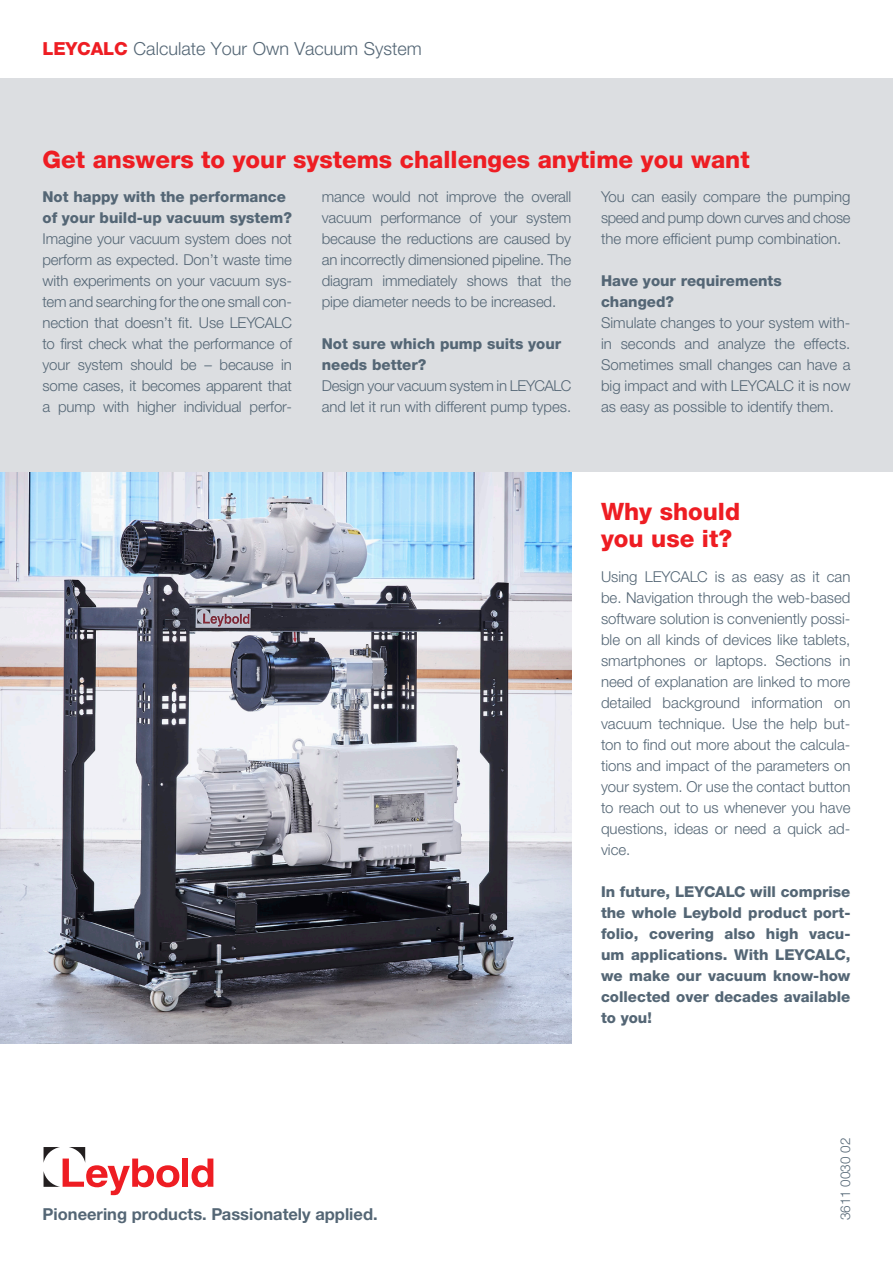
<style>
.page{position:relative;width:893px;height:1263px;background:#fff}
.page>*{position:absolute;margin:0;border:0;box-sizing:border-box;transform-origin:0 0}
.t1{font:800 24px/27px "Helvetica Neue LTW1 G";color:#ee1d23}
.Introtext_Headline{font:300 18px "Helvetica Neue LTW1 G";color:#546675}
.t2{font:700 16.5px "Helvetica Neue LTW1 G";color:#546675}
.t3{font:300 15px/21px "Helvetica Neue LTW1 G";letter-spacing:-.01em;color:#546675;text-align:justify}
.t4{font:800 15px/21px "Helvetica Neue LTW1 G";color:#546675}
.t5{font:300 13.5px "Helvetica Neue LTW1 G";color:#546675}
.s1{font-weight:800;color:#ee1d23}
</style>
<div class="page">
<div style="left:0;top:79px;width:893px;height:393px;background:#dcdee1"></div>
<img style="left:0;top:472px;width:571px;height:572px">
<div style="left:182px;top:1158px;width:6px;height:29px;background:#ee1d23"></div>
<svg style="left:192px;top:1158px;width:21px;height:29px"></svg>
<svg style="left:44px;top:1147px;width:135px;height:48px"></svg>
<p class="Introtext_Headline" style="left:43px;top:38px;width:381px"><span class="s1">LEYCALC</span> Calculate Your Own Vacuum System</p>
<p class="t1" style="left:43px;top:146px;width:709px">Get answers to your systems challenges anytime you want</p>
<p class="t4" style="left:43px;top:187px;width:251px">Not happy with the performance of your build-up vacuum system?</p>
<p class="t3" style="left:43px;top:228px;width:251px">Imagine your vacuum system does not perform as expected. Don’t waste time with experiments on your vacuum sys&shy;tem and searching for the one small con&shy;nection that doesn’t fit. Use LEYCALC to first check what the performance of your system should be – because in some cases, it becomes apparent that a pump with higher individual perfor-</p>
<p class="t3" style="left:322px;top:186px;width:251px">mance would not improve the overall vacuum performance of your system because the reductions are caused by an incorrectly dimensioned pipeline. The diagram immediately shows that the pipe diameter needs to be increased.</p>
<p class="t4" style="left:322px;top:334px;width:241px">Not sure which pump suits your needs better?</p>
<p class="t3" style="left:322px;top:375px;width:251px">Design your vacuum system in LEYCALC and let it run with different pump types.</p>
<p class="t3" style="left:601px;top:186px;width:251px">You can easily compare the pumping speed and pump down curves and chose the more efficient pump combination.</p>
<p class="t4" style="left:601px;top:271px;width:182px">Have your requirements changed?</p>
<p class="t3" style="left:601px;top:312px;width:251px">Simulate changes to your system with&shy;in seconds and analyze the effects.<br>Sometimes small changes can have a big impact and with LEYCALC it is now as easy as possible to identify them.</p>
<p class="t1" style="left:601px;top:498px;width:141px">Why should you use it?</p>
<p class="t3" style="left:601px;top:566px;width:251px">Using LEYCALC is as easy as it can be. Navigation through the web-based software solution is conveniently possi&shy;ble on all kinds of devices like tablets, smartphones or laptops. Sections in need of explanation are linked to more detailed background information on vacuum technique. Use the help but&shy;ton to find out more about the calcula&shy;tions and impact of the parameters on your system. Or use the contact button to reach out to us whenever you have questions, ideas or need a quick ad&shy;vice.</p>
<p class="t4" style="left:601px;top:881px;width:251px;text-align:justify">In future, LEYCALC will comprise the whole Leybold product port&shy;folio, covering also high vacu&shy;um applications. With LEYCALC, we make our vacuum know-how collected over decades available to you!</p>
<p class="t2" style="left:43px;top:1204px;width:337px">Pioneering products. Passionately applied.</p>
<p class="t5" style="left:837px;top:1220px;width:84px;rotate:-90deg">3611 0030 02</p>
</div>
